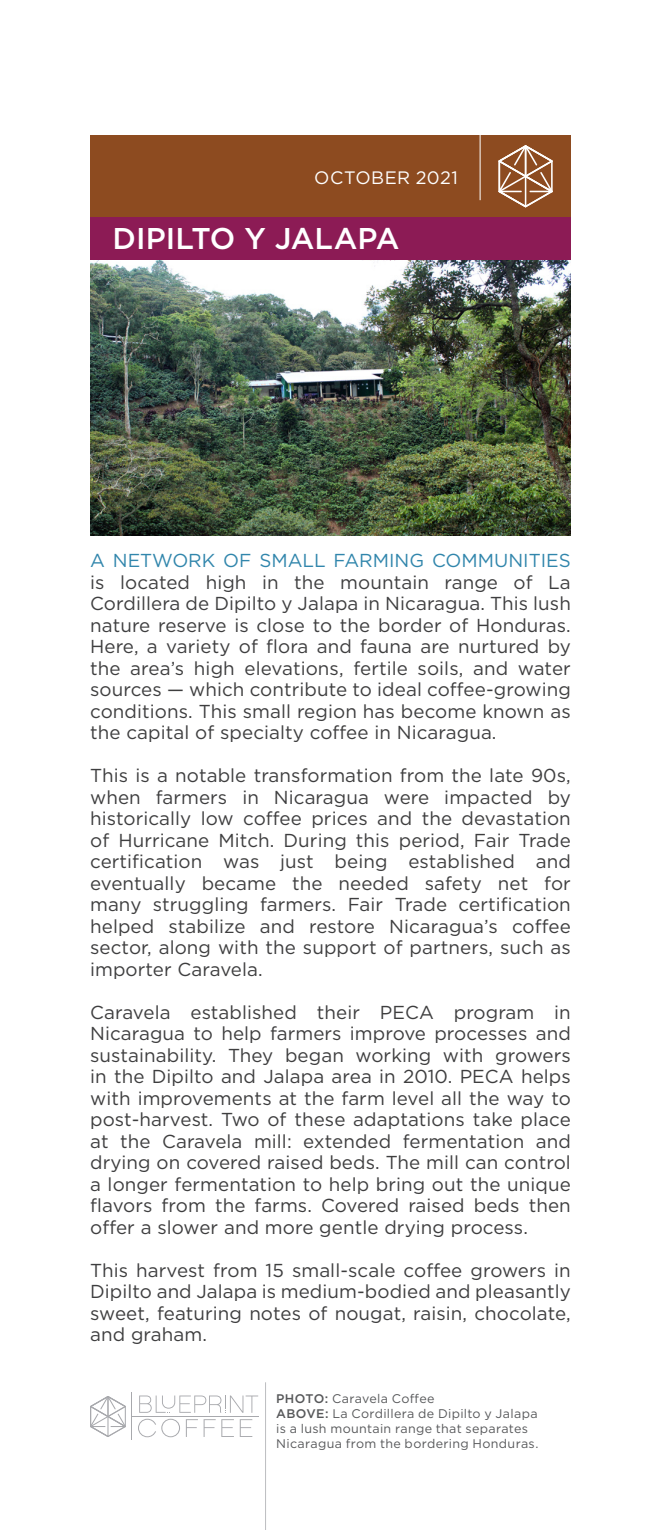
<style>
.page{position:relative;width:661px;height:1530px;background:#fff}
.page>*{position:absolute;margin:0;border:0;box-sizing:border-box;transform-origin:0 0}
.t1{font:500 30px "Gotham";color:#fff}
.t2{font:18.75px/21.5px "Gotham";letter-spacing:.005em;color:#3e3e3f;text-align:justify}
.t3{font:18.75px "Gotham";color:#3186ac}
.t4{font:18px "Gotham";letter-spacing:.025em;color:#fff}
.t5{font:12.5px/15px "Gotham";letter-spacing:.025em;color:#57585a}
.s1{font-weight:500}
</style>
<div class="page">
<svg style="left:139px;top:1396px;width:119px;height:17px"></svg>
<svg style="left:138px;top:1419px;width:42px;height:18px"></svg>
<svg style="left:186px;top:1419px;width:29px;height:18px"></svg>
<svg style="left:221px;top:1419px;width:31px;height:18px"></svg>
<hr style="left:131px;top:1393px;width:1px;height:47px;background:#a8a9ad">
<hr style="left:132px;top:1416px;width:126px;height:1px;background:#a8a9ad">
<svg style="left:90px;top:1396px;width:36px;height:41px"></svg>
<img style="left:90px;top:260px;width:480px;height:275px">
<div style="left:90px;top:135px;width:480px;height:83px;background:#8d4b20"></div>
<div style="left:90px;top:217px;width:480px;height:43px;background:#8c1b55"></div>
<svg style="left:498px;top:145px;width:54px;height:62px"></svg>
<hr style="left:479px;top:134px;width:1px;height:66px;background:#fff">
<hr style="left:265px;top:1382px;width:1px;height:148px;background:#bcbdc0">
<p class="t4" style="left:314px;top:166px;width:145px">OCTOBER 2021</p>
<p class="t1" style="left:112px;top:219px;width:288px">DIPILTO Y JALAPA</p>
<p class="t3" style="left:90px;top:548px;width:482px">A NETWORK OF SMALL FARMING COMMUNITIES</p>
<p class="t2" style="left:90px;top:571px;width:482px">is located high in the mountain range of La Cordillera de Dipilto y Jalapa in Nicaragua. This lush nature reserve is close to the border of Honduras.<br>Here, a variety of flora and fauna are nurtured by the area’s high elevations, fertile soils, and water sources — which contribute to ideal coffee-growing conditions. This small region has become known as the capital of specialty coffee in Nicaragua.</p>
<p class="t2" style="left:90px;top:764px;width:482px">This is a notable transformation from the late 90s, when farmers in Nicaragua were impacted by historically low coffee prices and the devastation of Hurricane Mitch. During this period, Fair Trade certification was just being established and eventually became the needed safety net for many struggling farmers. Fair Trade certification helped stabilize and restore Nicaragua’s coffee sector, along with the support of partners, such as importer Caravela.</p>
<p class="t2" style="left:90px;top:1001px;width:482px">Caravela established their PECA program in Nicaragua to help farmers improve processes and sustainability. They began working with growers in the Dipilto and Jalapa area in 2010. PECA helps with improvements at the farm level all the way to post-harvest. Two of these adaptations take place at the Caravela mill: extended fermentation and drying on covered raised beds. The mill can control a longer fermentation to help bring out the unique flavors from the farms. Covered raised beds then offer a slower and more gentle drying process.</p>
<p class="t2" style="left:90px;top:1259px;width:482px">This harvest from 15 small-scale coffee growers in Dipilto and Jalapa is medium-bodied and pleasantly sweet, featuring notes of nougat, raisin, chocolate, and graham.</p>
<p class="t5" style="left:276px;top:1390px;width:263px"><span class="s1">PHOTO:</span> Caravela Coffee<br><span class="s1">ABOVE:</span> La Cordillera de Dipilto y Jalapa is a lush mountain range that separates Nicaragua from the bordering Honduras.</p>
</div>
